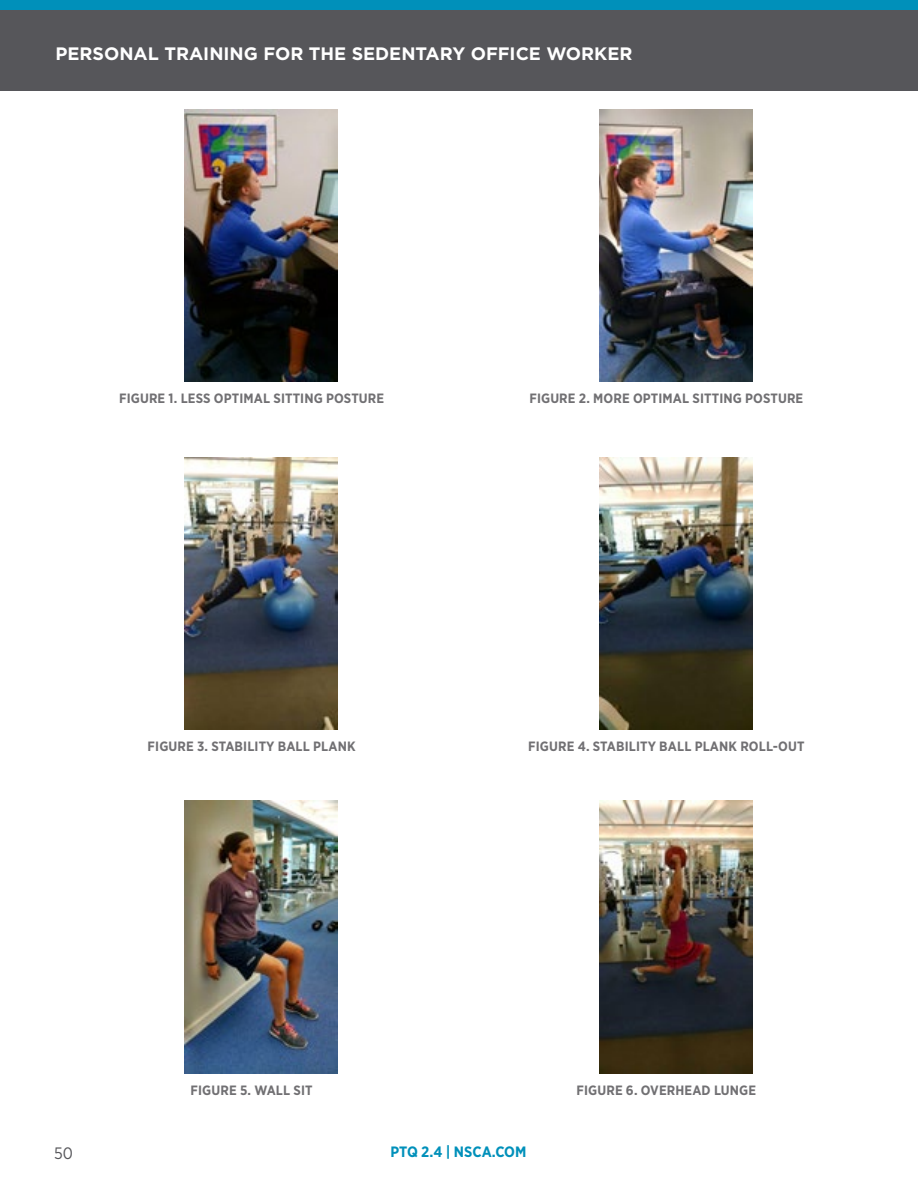
<style>
.page{position:relative;width:918px;height:1188px;background:#fff}
.page>*{position:absolute;margin:0;border:0;box-sizing:border-box;transform-origin:0 0}
.t1{font:700 18px "Gotham";color:#fff}
.t2{font:16.5px "Gotham Narrow";color:#56565a}
.t3{font:700 15px "Gotham Narrow";color:#0090ba}
.t4{font:700 13.5px "Gotham Narrow";letter-spacing:.01em;color:#717073}
</style>
<div class="page">
<div style="left:0;top:0;width:918px;height:17px;background:#0090ba"></div>
<div style="left:0;top:10px;width:918px;height:81px;background:#56565a"></div>
<img style="left:185px;top:109px;width:153px;height:272px">
<img style="left:185px;top:457px;width:153px;height:272px">
<img style="left:185px;top:801px;width:153px;height:272px">
<img style="left:599px;top:109px;width:154px;height:272px">
<img style="left:599px;top:457px;width:154px;height:272px">
<img style="left:599px;top:801px;width:154px;height:272px">
<h1 class="t1" style="left:56px;top:42px;width:578px">PERSONAL TRAINING FOR THE SEDENTARY OFFICE WORKER</h1>
<p class="t4" style="left:119px;top:389px;width:267px">FIGURE 1. LESS OPTIMAL SITTING POSTURE</p>
<p class="t4" style="left:529px;top:389px;width:275px">FIGURE 2. MORE OPTIMAL SITTING POSTURE</p>
<p class="t4" style="left:148px;top:738px;width:209px">FIGURE 3. STABILITY BALL PLANK</p>
<p class="t4" style="left:528px;top:738px;width:278px">FIGURE 4. STABILITY BALL PLANK ROLL-OUT</p>
<p class="t4" style="left:191px;top:1081px;width:124px">FIGURE 5. WALL SIT</p>
<p class="t4" style="left:577px;top:1081px;width:181px">FIGURE 6. OVERHEAD LUNGE</p>
<p class="t2" style="left:54px;top:1143px;width:20px">50</p>
<p class="t3" style="left:390px;top:1142px;width:138px">PTQ 2.4 | NSCA.COM</p>
</div>
